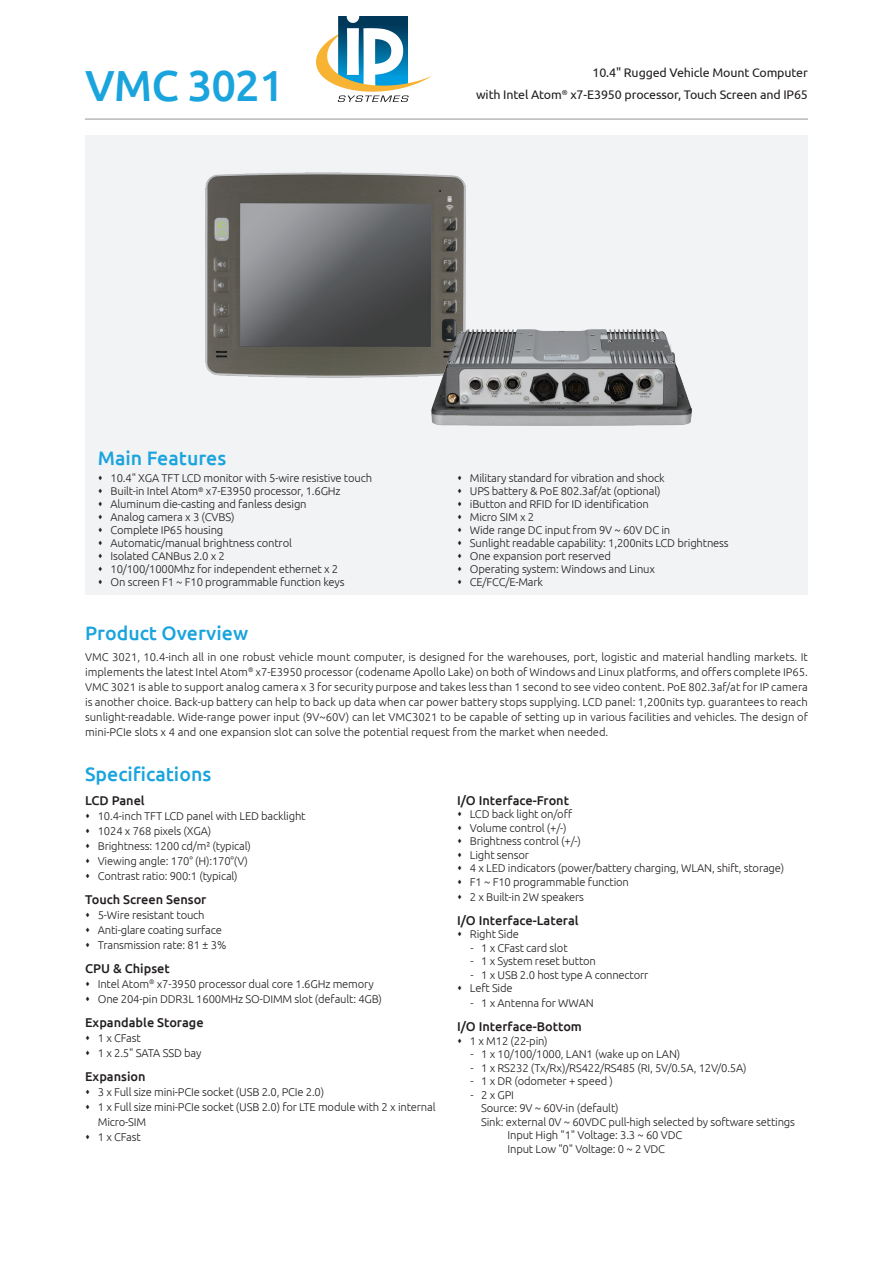
<style>
.page{position:relative;width:893px;height:1263px;background:#fff}
.page>*{position:absolute;margin:0;border:0;box-sizing:border-box;transform-origin:0 0}
.model_name{font:500 43.5px "Ubuntu";letter-spacing:-.02em;color:#1aa4dd}
.t1{font:500 19.5px "Ubuntu";color:#1aa4dd}
.item{font:500 12.75px "Ubuntu";color:#231f20}
.model_describe{font:12.45px "Ubuntu";letter-spacing:-.01em;color:#231f20}
.product_overview{font:300 11.25px/15px "Ubuntu";letter-spacing:-.015em;color:#231f20}
</style>
<div class="page">
<div style="left:85px;top:136px;width:723px;height:459px;background:#f2f3f4"></div>
<hr style="left:85px;top:119px;width:723px;height:1px;background:#939598">
<img style="left:206px;top:172px;width:259px;height:206px">
<img style="left:432px;top:327px;width:260px;height:98px">
<img style="left:316px;top:16px;width:116px;height:86px">
<p class="model_name" style="left:85px;top:58px;width:200px">VMC 3021</p>
<p class="model_describe" style="left:592px;top:65px;width:217px">10.4" Rugged Vehicle Mount Computer</p>
<p class="model_describe" style="left:476px;top:87px;width:333px">with Intel Atom<sup>®</sup> x7-E3950 processor, Touch Screen and IP65</p>
<h2 class="t1" style="left:98px;top:446px;width:130px">Main Features</h2>
<p class="product_overview" style="left:111px;top:471px;width:263px">10.4" XGA TFT LCD monitor with 5-wire resistive touch</p>
<p class="product_overview" style="left:111px;top:483px;width:232px">Built-in Intel Atom<sup>®</sup> x7-E3950 processor, 1.6GHz</p>
<p class="product_overview" style="left:111px;top:496px;width:198px">Aluminum die-casting and fanless design</p>
<p class="product_overview" style="left:111px;top:509px;width:125px">Analog camera x 3 (CVBS)</p>
<p class="product_overview" style="left:111px;top:522px;width:114px">Complete IP65 housing</p>
<p class="product_overview" style="left:111px;top:535px;width:183px">Automatic/manual brightness control</p>
<p class="product_overview" style="left:111px;top:548px;width:116px">Isolated CANBus 2.0 x 2</p>
<p class="product_overview" style="left:111px;top:561px;width:229px">10/100/1000Mhz for independent ethernet x 2</p>
<p class="product_overview" style="left:111px;top:574px;width:235px">On screen F1 ~ F10 programmable function keys</p>
<p class="product_overview" style="left:470px;top:471px;width:196px">Military standard for vibration and shock</p>
<p class="product_overview" style="left:470px;top:483px;width:192px">UPS battery &amp; PoE 802.3af/at (optional)</p>
<p class="product_overview" style="left:470px;top:496px;width:180px">iButton and RFID for ID identification</p>
<p class="product_overview" style="left:470px;top:509px;width:66px">Micro SIM x 2</p>
<p class="product_overview" style="left:470px;top:522px;width:202px">Wide range DC input from 9V ~ 60V DC in</p>
<p class="product_overview" style="left:470px;top:535px;width:260px">Sunlight readable capability: 1,200nits LCD brightness</p>
<p class="product_overview" style="left:470px;top:548px;width:143px">One expansion port reserved</p>
<p class="product_overview" style="left:470px;top:561px;width:187px">Operating system: Windows and Linux</p>
<p class="product_overview" style="left:470px;top:574px;width:75px">CE/FCC/E-Mark</p>
<p class="t1" style="left:85px;top:620px;width:165px">Product Overview</p>
<p class="product_overview" style="left:85px;top:649px;width:724px;text-align:justify">VMC 3021, 10.4-inch all in one robust vehicle mount computer, is designed for the warehouses, port, logistic and material handling markets. It implements the latest Intel Atom<sup>®</sup> x7-E3950 processor (codename Apollo Lake) on both of Windows and Linux platforms, and offers complete IP65.<br>VMC 3021 is able to support analog camera x 3 for security purpose and takes less than 1 second to see video content. PoE 802.3af/at for IP camera is another choice. Back-up battery can help to back up data when car power battery stops supplying. LCD panel: 1,200nits typ. guarantees to reach sunlight-readable. Wide-range power input (9V~60V) can let VMC3021 to be capable of setting up in various facilities and vehicles. The design of mini-PCIe slots x 4 and one expansion slot can solve the potential request from the market when needed.</p>
<p class="t1" style="left:85px;top:761px;width:128px">Specifications</p>
<p class="item" style="left:85px;top:792px;width:61px">LCD Panel</p>
<p class="product_overview" style="left:98px;top:808px;width:209px">10.4-inch TFT LCD panel with LED backlight</p>
<p class="product_overview" style="left:98px;top:823px;width:115px">1024 x 768 pixels (XGA)</p>
<p class="product_overview" style="left:98px;top:838px;width:155px">Brightness: 1200 cd/m² (typical)</p>
<p class="product_overview" style="left:98px;top:853px;width:152px">Viewing angle: 170° (H):170°(V)</p>
<p class="product_overview" style="left:98px;top:868px;width:141px">Contrast ratio: 900:1 (typical)</p>
<p class="item" style="left:85px;top:891px;width:123px">Touch Screen Sensor</p>
<p class="product_overview" style="left:98px;top:907px;width:108px">5-Wire resistant touch</p>
<p class="product_overview" style="left:98px;top:922px;width:126px">Anti-glare coating surface</p>
<p class="product_overview" style="left:98px;top:937px;width:130px">Transmission rate: 81 ± 3%</p>
<p class="item" style="left:85px;top:960px;width:86px">CPU &amp; Chipset</p>
<p class="product_overview" style="left:98px;top:976px;width:277px">Intel Atom<sup>®</sup> x7-3950 processor dual core 1.6GHz memory</p>
<p class="product_overview" style="left:98px;top:991px;width:286px">One 204-pin DDR3L 1600MHz SO-DIMM slot (default: 4GB)</p>
<p class="item" style="left:85px;top:1014px;width:120px">Expandable Storage</p>
<p class="product_overview" style="left:98px;top:1030px;width:44px">1 x CFast</p>
<p class="product_overview" style="left:98px;top:1045px;width:105px">1 x 2.5" SATA SSD bay</p>
<p class="item" style="left:85px;top:1068px;width:62px">Expansion</p>
<p class="product_overview" style="left:98px;top:1084px;width:228px">3 x Full size mini-PCIe socket (USB 2.0, PCIe 2.0)</p>
<p class="product_overview" style="left:98px;top:1099px;width:339px">1 x Full size mini-PCIe socket (USB 2.0) for LTE module with 2 x internal<br>Micro-SIM</p>
<p class="product_overview" style="left:98px;top:1129px;width:44px">1 x CFast</p>
<p class="item" style="left:457px;top:792px;width:113px">I/O Interface-Front</p>
<p class="product_overview" style="left:470px;top:806px;width:104px">LCD back light on/off</p>
<p class="product_overview" style="left:470px;top:820px;width:98px">Volume control (+/-)</p>
<p class="product_overview" style="left:470px;top:833px;width:113px">Brightness control (+/-)</p>
<p class="product_overview" style="left:470px;top:847px;width:61px">Light sensor</p>
<p class="product_overview" style="left:470px;top:860px;width:316px">4 x LED indicators (power/battery charging, WLAN, shift, storage)</p>
<p class="product_overview" style="left:470px;top:874px;width:161px">F1 ~ F10 programmable function</p>
<p class="product_overview" style="left:470px;top:889px;width:116px">2 x Built-in 2W speakers</p>
<p class="item" style="left:457px;top:912px;width:123px">I/O Interface-Lateral</p>
<p class="product_overview" style="left:470px;top:926px;width:51px">Right Side</p>
<p class="product_overview" style="left:471px;top:940px;width:99px">- 1 x CFast card slot</p>
<p class="product_overview" style="left:471px;top:953px;width:127px">- 1 x System reset button</p>
<p class="product_overview" style="left:471px;top:967px;width:179px">- 1 x USB 2.0 host type A connectorr</p>
<p class="product_overview" style="left:470px;top:980px;width:44px">Left Side</p>
<p class="product_overview" style="left:471px;top:995px;width:125px">- 1 x Antenna for WWAN</p>
<p class="item" style="left:457px;top:1019px;width:126px">I/O Interface-Bottom</p>
<p class="product_overview" style="left:470px;top:1033px;width:79px">1 x M12 (22-pin)</p>
<p class="product_overview" style="left:471px;top:1046px;width:211px">- 1 x 10/100/1000, LAN1 (wake up on LAN)</p>
<p class="product_overview" style="left:471px;top:1060px;width:277px">- 1 x RS232 (Tx/Rx)/RS422/RS485 (RI, 5V/0.5A, 12V/0.5A)</p>
<p class="product_overview" style="left:471px;top:1073px;width:144px">- 1 x DR (odometer + speed )</p>
<p class="product_overview" style="left:471px;top:1087px;width:45px">- 2 x GPI</p>
<p class="product_overview" style="left:481px;top:1100px;width:139px">Source: 9V ~ 60V-in (default)</p>
<p class="product_overview" style="left:481px;top:1114px;width:315px">Sink: external 0V ~ 60VDC pull-high selected by software settings</p>
<p class="product_overview" style="left:507px;top:1127px;width:176px">Input High "1" Voltage: 3.3 ~ 60 VDC</p>
<p class="product_overview" style="left:507px;top:1141px;width:159px">Input Low "0" Voltage: 0 ~ 2 VDC</p>
</div>
